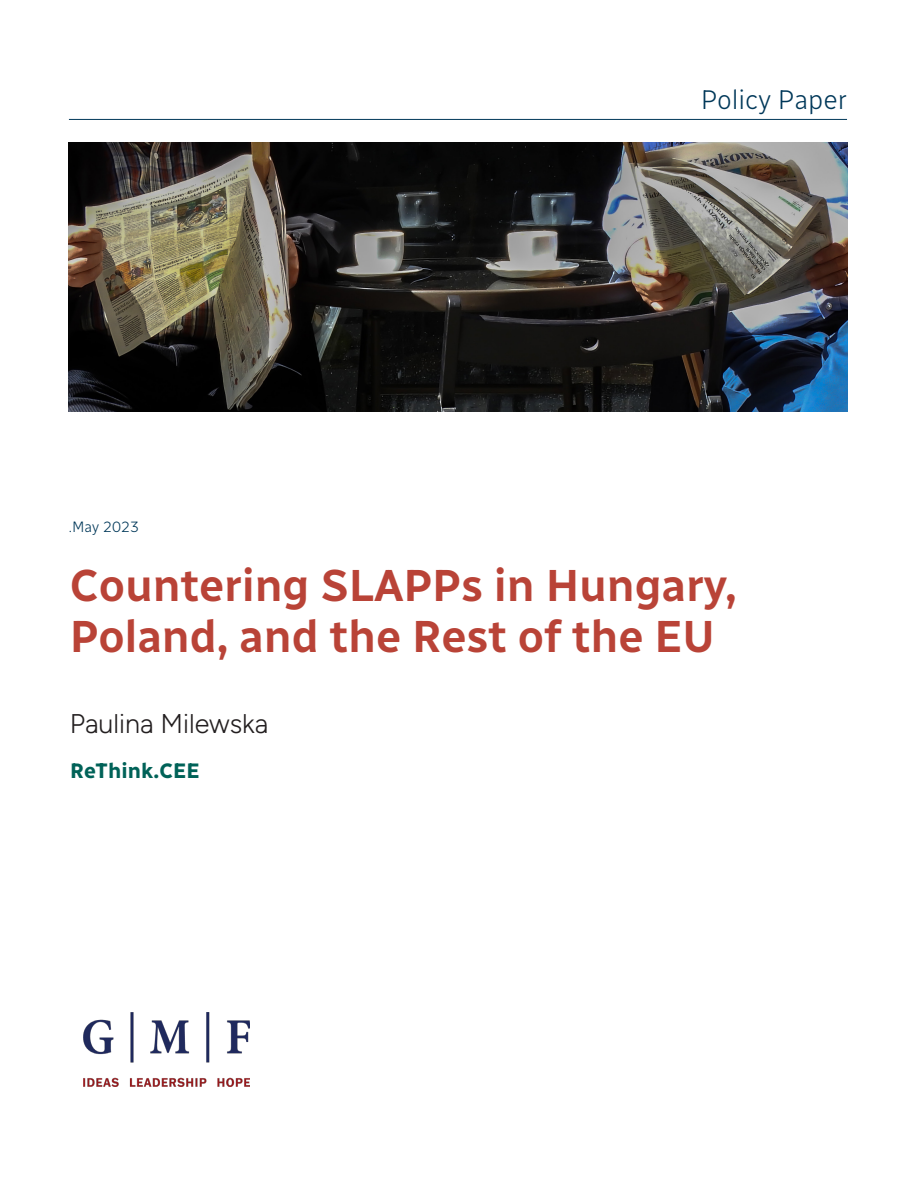
<style>
.page{position:relative;width:918px;height:1188px;background:#fff}
.page>*{position:absolute;margin:0;border:0;box-sizing:border-box;transform-origin:0 0}
.t1{font:600 45px/51px "Radio Canada";letter-spacing:-.005em;color:#b94337}
.t2{font:300 27px "Figtree";color:#231f20}
.t3{font:300 27px "Radio Canada";color:#003859}
.t4{font:700 21px "Radio Canada";letter-spacing:.005em;color:#006258}
.t5{font:300 15px "Radio Canada";color:#003859}
</style>
<div class="page">
<img style="left:84px;top:1012px;width:166px;height:74px">
<img style="left:69px;top:142px;width:778px;height:269px">
<hr style="left:69px;top:119px;width:778px;height:1px;background:#003859">
<p class="t3" style="left:701px;top:78px;width:148px">Policy Paper</p>
<p class="t5" style="left:69px;top:515px;width:72px">.May 2023</p>
<p class="t1" style="left:70px;top:556px;width:668px">Countering SLAPPs in Hungary,<br>Poland, and the Rest of the EU</p>
<p class="t2" style="left:70px;top:709px;width:200px">Paulina Milewska</p>
<p class="t4" style="left:70px;top:754px;width:131px">ReThink.CEE</p>
</div>
